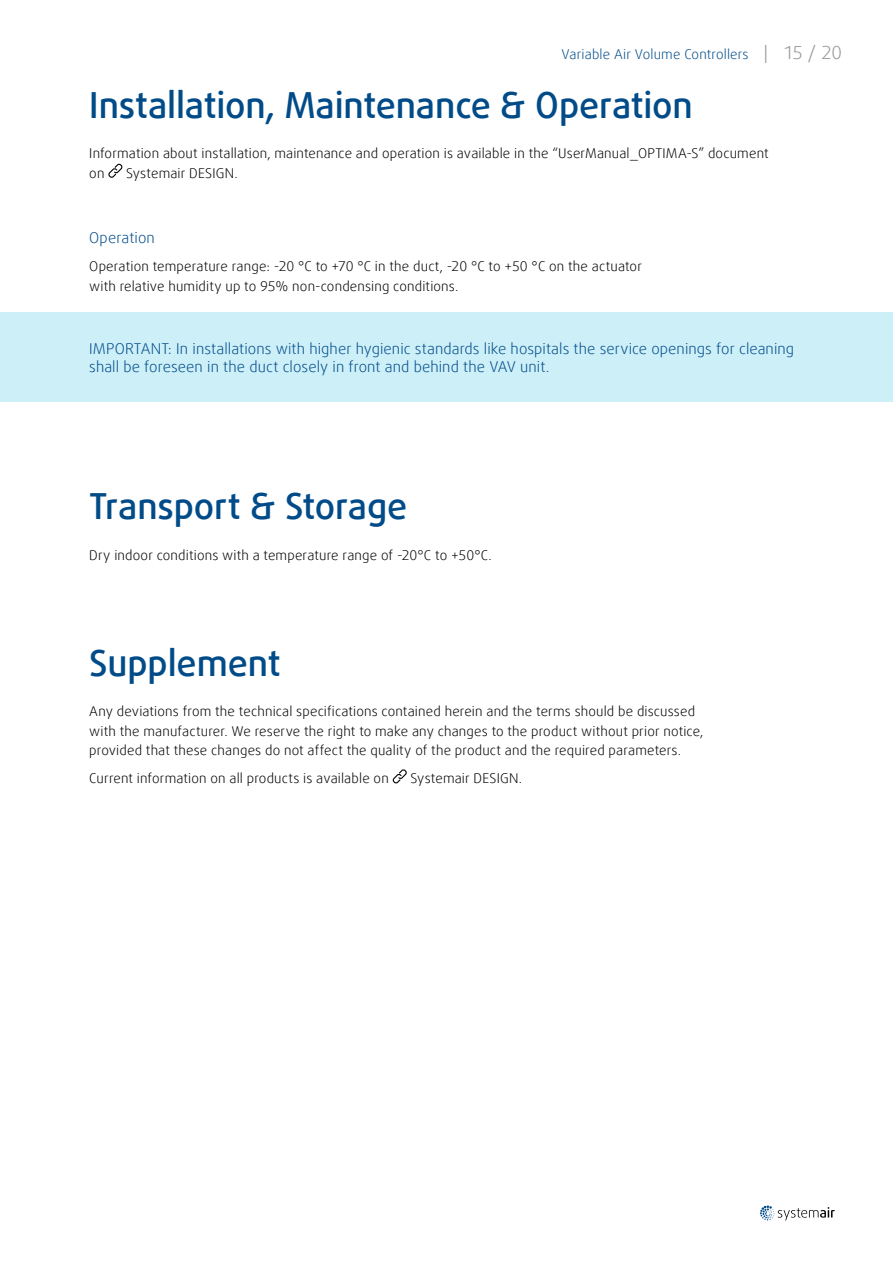
<style>
.page{position:relative;width:893px;height:1263px;background:#fff}
.page>*{position:absolute;margin:0;border:0;box-sizing:border-box;transform-origin:0 0}
.t1{font:500 36px "Daxline Offc Pro";letter-spacing:-.005em;color:#004b88}
.t2{font:300 15px/18px "Daxline Offc Pro";letter-spacing:.005em;color:#004b88}
.t3{font:300 13.5px/19.5px "Daxline Offc Pro";letter-spacing:.01em;color:#000}
.t4{font:300 13.5px "Daxline Offc Pro";letter-spacing:.015em;color:#004b88}
.s1{font-size:18px;color:#939598}
</style>
<div class="page">
<svg style="left:760px;top:1205px;width:75px;height:15px"></svg>
<div style="left:0;top:313px;width:893px;height:89px;background:#cdeff8"></div>
<svg style="left:108px;top:163px;width:15px;height:15px"></svg>
<svg style="left:392px;top:769px;width:15px;height:15px"></svg>
<p class="t4" style="left:561px;top:45px;width:282px">Variable Air Volume Controllers <span class="s1">| 15 / 20</span></p>
<h1 class="t1" style="left:89px;top:81px;width:605px">Installation, Maintenance &amp; Operation</h1>
<p class="t3" style="left:89px;top:144px;width:681px">Information about installation, maintenance and operation is available in the “UserManual_OPTIMA-S” document on</p>
<p class="t3" style="left:126px;top:163px;width:113px">Systemair DESIGN.</p>
<p class="t2" style="left:89px;top:229px;width:67px">Operation</p>
<p class="t3" style="left:89px;top:257px;width:554px">Operation temperature range: -20 °C to +70 °C in the duct, -20 °C to +50 °C on the actuator with relative humidity up to 95% non-condensing conditions.</p>
<p class="t2" style="left:89px;top:340px;width:706px">IMPORTANT: In installations with higher hygienic standards like hospitals the service openings for cleaning shall be foreseen in the duct closely in front and behind the VAV unit.</p>
<h1 class="t1" style="left:89px;top:483px;width:320px">Transport &amp; Storage</h1>
<p class="t3" style="left:89px;top:546px;width:404px">Dry indoor conditions with a temperature range of -20°C to +50°C.</p>
<h1 class="t1" style="left:89px;top:639px;width:193px">Supplement</h1>
<p class="t3" style="left:89px;top:702px;width:616px">Any deviations from the technical specifications contained herein and the terms should be discussed with the manufacturer. We reserve the right to make any changes to the product without prior notice, provided that these changes do not affect the quality of the product and the required parameters.</p>
<p class="t3" style="left:89px;top:769px;width:301px">Current information on all products is available on</p>
<p class="t3" style="left:411px;top:769px;width:113px">Systemair DESIGN.</p>
</div>
